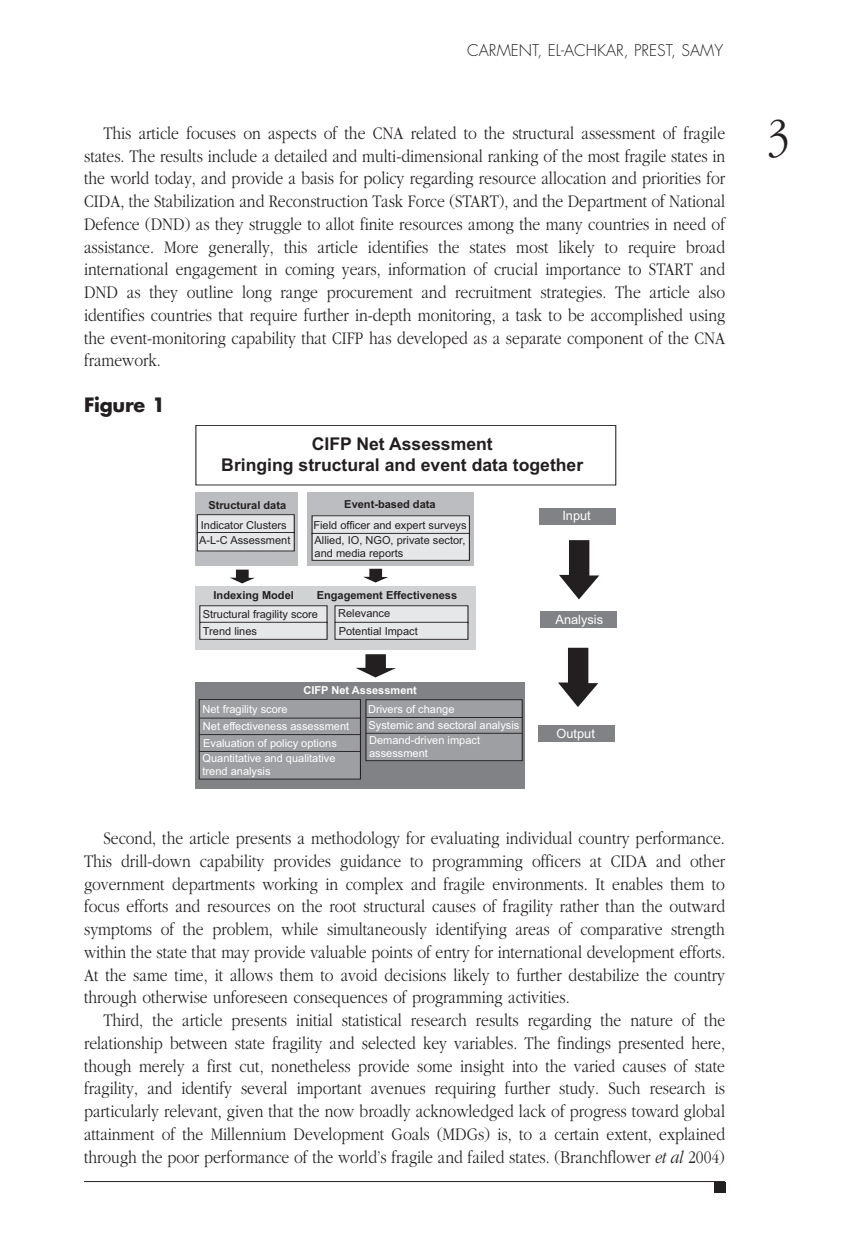
<style>
.page{position:relative;width:851px;height:1260px;background:#fff}
.page>*{position:absolute;margin:0;border:0;box-sizing:border-box;transform-origin:0 0}
.t1{font:300 52.5px "Garamond";color:#231f20;scale:.85 1}
.t2{font:700 19.25px "Futura";letter-spacing:-.015em;color:#231f20}
.t3{font:300 18.38px/22.8px "Garamond";color:#231f20;text-align:justify;scale:.85 1}
.t4{font:700 17.68px/21.2px "Arial";color:#231f20;text-align:center}
.t5{font:300 15.75px "Futura";color:#231f20}
.t6{font:12.78px "Arial";color:#fff}
.t7{font:11.03px/17.2px "Arial";color:#fff}
.t8{font:11.03px/15.6px "Arial";color:#231f20}
.t9{font:700 11.03px "Arial";color:#231f20}
.t10{font:700 11.03px "Arial";color:#fff}
.s1{font-style:italic}
</style>
<div class="page">
<hr style="left:84px;top:1181px;width:640px;height:1px;background:#231f20">
<div style="left:714px;top:1182px;width:11px;height:10px;background:#231f20"></div>
<div style="left:539px;top:725px;width:76px;height:17px;background:#808285"></div>
<div style="left:540px;top:611px;width:76px;height:17px;background:#808285"></div>
<div style="left:196px;top:682px;width:329px;height:107px;background:#808285"></div>
<div style="left:199px;top:700px;width:161px;height:79px;background:#9d9fa2"></div>
<div style="left:199px;top:699px;width:162px;height:80px;border:1px solid #231f20"></div>
<hr style="left:199px;top:718px;width:162px;height:1px;background:#231f20">
<hr style="left:199px;top:734px;width:161px;height:1px;background:#231f20">
<hr style="left:199px;top:751px;width:161px;height:1px;background:#231f20">
<div style="left:366px;top:700px;width:156px;height:61px;background:#9d9fa2"></div>
<div style="left:365px;top:699px;width:157px;height:62px;border:1px solid #231f20"></div>
<hr style="left:366px;top:717px;width:156px;height:1px;background:#231f20">
<hr style="left:366px;top:733px;width:156px;height:1px;background:#231f20">
<div style="left:195px;top:493px;width:102px;height:73px;background:#bcbdc0"></div>
<div style="left:195px;top:425px;width:421px;height:60px;border:1px solid #231f20"></div>
<div style="left:307px;top:493px;width:166px;height:73px;background:#bcbdc0"></div>
<div style="left:197px;top:515px;width:97px;height:18px;background:#e6e7e9"></div>
<div style="left:197px;top:514px;width:97px;height:19px;border:1px solid #231f20"></div>
<div style="left:197px;top:533px;width:97px;height:18px;background:#e6e7e9"></div>
<div style="left:197px;top:532px;width:97px;height:19px;border:1px solid #231f20"></div>
<div style="left:312px;top:516px;width:157px;height:18px;background:#e6e7e9"></div>
<div style="left:312px;top:533px;width:157px;height:27px;background:#e6e7e9"></div>
<div style="left:312px;top:533px;width:157px;height:28px;border:1px solid #231f20"></div>
<div style="left:195px;top:586px;width:280px;height:64px;background:#d1d2d4"></div>
<div style="left:200px;top:606px;width:127px;height:17px;background:#e6e7e9"></div>
<div style="left:199px;top:605px;width:128px;height:18px;border:1px solid #231f20"></div>
<div style="left:200px;top:622px;width:127px;height:17px;background:#e6e7e9"></div>
<div style="left:199px;top:622px;width:128px;height:18px;border:1px solid #231f20"></div>
<div style="left:335px;top:606px;width:133px;height:17px;background:#e6e7e9"></div>
<div style="left:334px;top:605px;width:134px;height:18px;border:1px solid #231f20"></div>
<div style="left:335px;top:622px;width:133px;height:17px;background:#e6e7e9"></div>
<div style="left:334px;top:622px;width:134px;height:18px;border:1px solid #231f20"></div>
<div style="left:539px;top:508px;width:76px;height:17px;background:#808285"></div>
<svg style="left:355px;top:654px;width:41px;height:23px"></svg>
<svg style="left:363px;top:569px;width:25px;height:14px"></svg>
<svg style="left:230px;top:570px;width:25px;height:13px"></svg>
<svg style="left:559px;top:540px;width:40px;height:59px"></svg>
<svg style="left:558px;top:648px;width:40px;height:59px"></svg>
<p class="t5" style="left:467px;top:41px;width:257px">CARMENT, EL-ACHKAR, PREST, SAMY</p>
<p class="t3" style="left:84px;top:122px;width:756px;text-indent:19px">This article focuses on aspects of the CNA related to the structural assessment of fragile states. The results include a detailed and multi-dimensional ranking of the most fragile states in the world today, and provide a basis for policy regarding resource allocation and priorities for CIDA, the Stabilization and Reconstruction Task Force (START), and the Department of National Defence (DND) as they struggle to allot finite resources among the many countries in need of assistance. More generally, this article identifies the states most likely to require broad international engagement in coming years, information of crucial importance to START and DND as they outline long range procurement and recruitment strategies. The article also identifies countries that require further in-depth monitoring, a task to be accomplished using the event-monitoring capability that CIFP has developed as a separate component of the CNA framework.</p>
<p class="t2" style="left:84px;top:392px;width:83px">Figure 1</p>
<p class="t4" style="left:221px;top:433px;width:363px">CIFP Net Assessment<br>Bringing structural and event data together</p>
<p class="t9" style="left:208px;top:499px;width:79px">Structural data</p>
<p class="t8" style="left:199px;top:517px;width:93px">Indicator Clusters<br>A-L-C Assessment</p>
<p class="t9" style="left:344px;top:498px;width:93px">Event-based data</p>
<p class="t8" style="left:313px;top:518px;width:154px;line-height:15px">Field officer and expert surveys<br>Allied, IO, NGO, private sector,</p>
<p class="t8" style="left:314px;top:546px;width:90px">and media reports</p>
<p class="t6" style="left:562px;top:509px;width:30px">Input</p>
<p class="t9" style="left:317px;top:589px;width:142px">Engagement Effectiveness</p>
<p class="t8" style="left:338px;top:604px;width:81px;line-height:17.5px">Relevance<br>Potential Impact</p>
<p class="t9" style="left:213px;top:589px;width:82px">Indexing Model</p>
<p class="t8" style="left:203px;top:606px;width:117px;line-height:16.8px">Structural fragility score<br>Trend lines</p>
<p class="t10" style="left:303px;top:684px;width:115px">CIFP Net Assessment</p>
<p class="t7" style="left:202px;top:700px;width:148px">Net fragility score<br>Net effectiveness assessment<br>Evaluation of policy options</p>
<p class="t7" style="left:202px;top:752px;width:134px;line-height:13.3px">Quantitative and qualitative trend analysis</p>
<p class="t7" style="left:368px;top:701px;width:153px;line-height:15.6px">Drivers of change<br>Systemic and sectoral analysis<br>Demand-driven impact</p>
<p class="t7" style="left:369px;top:745px;width:60px">assessment</p>
<p class="t6" style="left:555px;top:612px;width:49px">Analysis</p>
<p class="t6" style="left:556px;top:726px;width:40px">Output</p>
<p class="t3" style="left:84px;top:827px;width:756px;text-indent:19px">Second, the article presents a methodology for evaluating individual country performance.<br>This drill-down capability provides guidance to programming officers at CIDA and other government departments working in complex and fragile environments. It enables them to focus efforts and resources on the root structural causes of fragility rather than the outward symptoms of the problem, while simultaneously identifying areas of comparative strength within the state that may provide valuable points of entry for international development efforts.<br>At the same time, it allows them to avoid decisions likely to further destabilize the country through otherwise unforeseen consequences of programming activities.</p>
<p class="t3" style="left:84px;top:1009px;width:755px;text-indent:19px">Third, the article presents initial statistical research results regarding the nature of the relationship between state fragility and selected key variables. The findings presented here, though merely a first cut, nonetheless provide some insight into the varied causes of state fragility, and identify several important avenues requiring further study. Such research is particularly relevant, given that the now broadly acknowledged lack of progress toward global attainment of the Millennium Development Goals (MDGs) is, to a certain extent, explained through the poor performance of the world’s fragile and failed states. (Branchflower <span class="s1">et al</span> 2004)</p>
<h1 class="t1" style="left:767px;top:109px;width:28px">3</h1>
</div>
